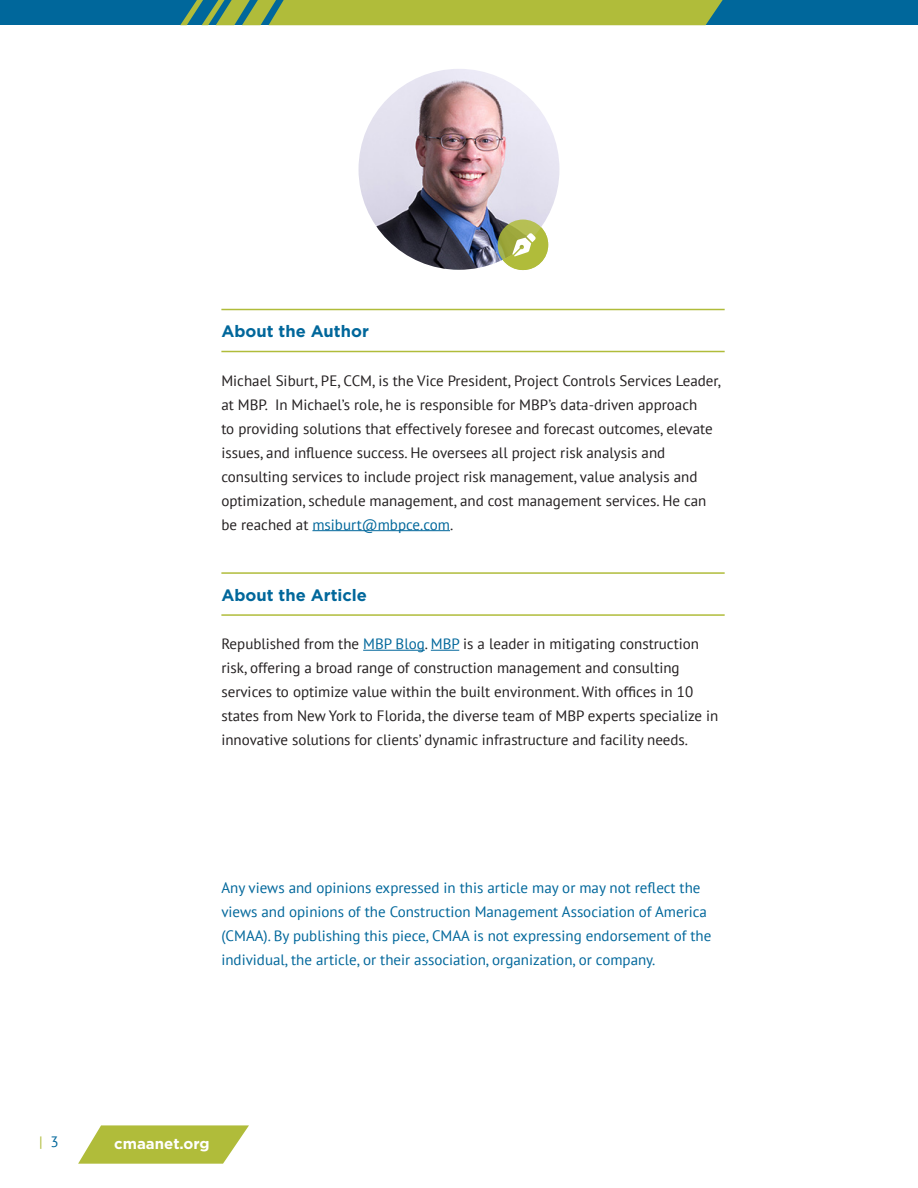
<style>
.page{position:relative;width:918px;height:1188px;background:#fff}
.page>*{position:absolute;margin:0;border:0;box-sizing:border-box;transform-origin:0 0}
.Heading_2{font:700 16.5px "Gotham";color:#00679b}
.BodyText{font:15px/24px "PT Sans";color:#231f20}
.Heading_4{font:15px/24px "PT Sans";color:#00679b}
.t1{font:700 15px "Gotham";color:#fff}
.t2{font:15px "PT Sans";color:#b0bc3a}
.s1{color:#00679b}
</style>
<div class="page">
<svg style="left:78px;top:1125px;width:171px;height:39px;background:#bcc659"></svg>
<div style="left:0;top:0;width:918px;height:25px;background:#00679b"></div>
<svg style="left:180px;top:0;width:543px;height:25px;background:#9db343"></svg>
<hr style="left:221px;top:309px;width:504px;height:1px;background:#b0bc3a">
<hr style="left:221px;top:351px;width:504px;height:1px;background:#b0bc3a">
<hr style="left:312px;top:530px;width:138px;height:1px;background:#00679b">
<hr style="left:221px;top:572px;width:504px;height:2px;background:#b0bc3a">
<hr style="left:221px;top:614px;width:504px;height:2px;background:#b0bc3a">
<hr style="left:363px;top:650px;width:62px;height:1px;background:#00679b">
<svg style="left:431px;top:650px;width:28px;height:1px"></svg>
<img style="left:359px;top:69px;width:200px;height:201px;border-radius:100px">
<svg style="left:498px;top:220px;width:50px;height:50px"></svg>
<svg style="left:503px;top:227px;width:45px;height:43px"></svg>
<p class="Heading_2" style="left:221px;top:320px;width:149px">About the Author</p>
<p class="BodyText" style="left:221px;top:368px;width:501px">Michael Siburt, PE, CCM, is the Vice President, Project Controls Services Leader, at MBP. In Michael’s role, he is responsible for MBP’s data-driven approach<br>to providing solutions that effectively foresee and forecast outcomes, elevate issues, and influence success. He oversees all project risk analysis and consulting services to include project risk management, value analysis and optimization, schedule management, and cost management services. He can be reached at <span class="s1">msiburt@mbpce.com</span>.</p>
<p class="Heading_2" style="left:221px;top:584px;width:147px">About the Article</p>
<p class="BodyText" style="left:221px;top:631px;width:499px">Republished from the <span class="s1">MBP Blog</span>. <span class="s1">MBP</span> is a leader in mitigating construction risk, offering a broad range of construction management and consulting services to optimize value within the built environment. With offices in 10 states from New York to Florida, the diverse team of MBP experts specialize in innovative solutions for clients’ dynamic infrastructure and facility needs.</p>
<p class="Heading_4" style="left:221px;top:875px;width:492px">Any views and opinions expressed in this article may or may not reflect the views and opinions of the Construction Management Association of America (CMAA). By publishing this piece, CMAA is not expressing endorsement of the individual, the article, or their association, organization, or company.</p>
<p class="t2" style="left:39px;top:1132px;width:21px">| <span class="s1">3</span></p>
<p class="t1" style="left:114px;top:1134px;width:97px">cmaanet.org</p>
</div>
